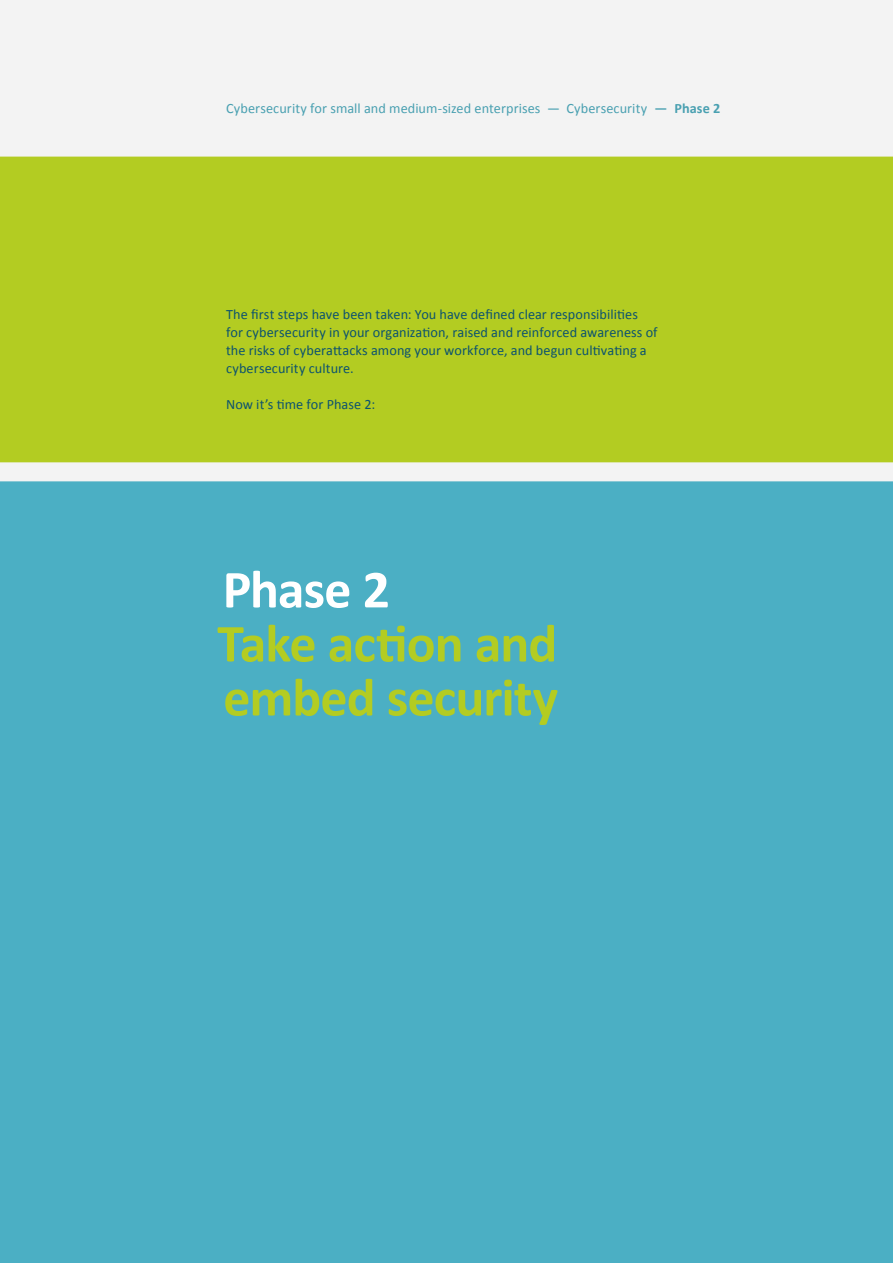
<style>
.page{position:relative;width:893px;height:1263px;background:#f3f3f3}
.page>*{position:absolute;margin:0;border:0;box-sizing:border-box;transform-origin:0 0}
.t1{font:700 54px/54px "Calibri";letter-spacing:-.02em;color:#b3cc22}
.t2{font:700 54px "Calibri";letter-spacing:-.02em;color:#fff}
.t3{font:14.25px/18px "Calibri";letter-spacing:.005em;color:#0d536e}
.t4{font:14.25px "Calibri";letter-spacing:.005em;color:#49a0b1}
.s1{font-weight:700}
</style>
<div class="page">
<div style="left:0;top:157px;width:893px;height:305px;background:#b3cc22"></div>
<div style="left:0;top:481px;width:893px;height:782px;background:#4bafc4"></div>
<p class="t4" style="left:226px;top:99px;width:496px">Cybersecurity for small and medium-sized enterprises — Cybersecurity <span class="s1">— Phase 2</span></p>
<p class="t3" style="left:226px;top:306px;width:433px">The first steps have been taken: You have defined clear responsibilities for cybersecurity in your organization, raised and reinforced awareness of the risks of cyberattacks among your workforce, and begun cultivating a cybersecurity culture.</p>
<p class="t3" style="left:226px;top:396px;width:151px">Now it’s time for Phase 2:</p>
<h1 class="t2" style="left:223px;top:555px;width:169px">Phase 2</h1>
<h1 class="t1" style="left:217px;top:616px;width:342px">Take action and embed security</h1>
</div>
